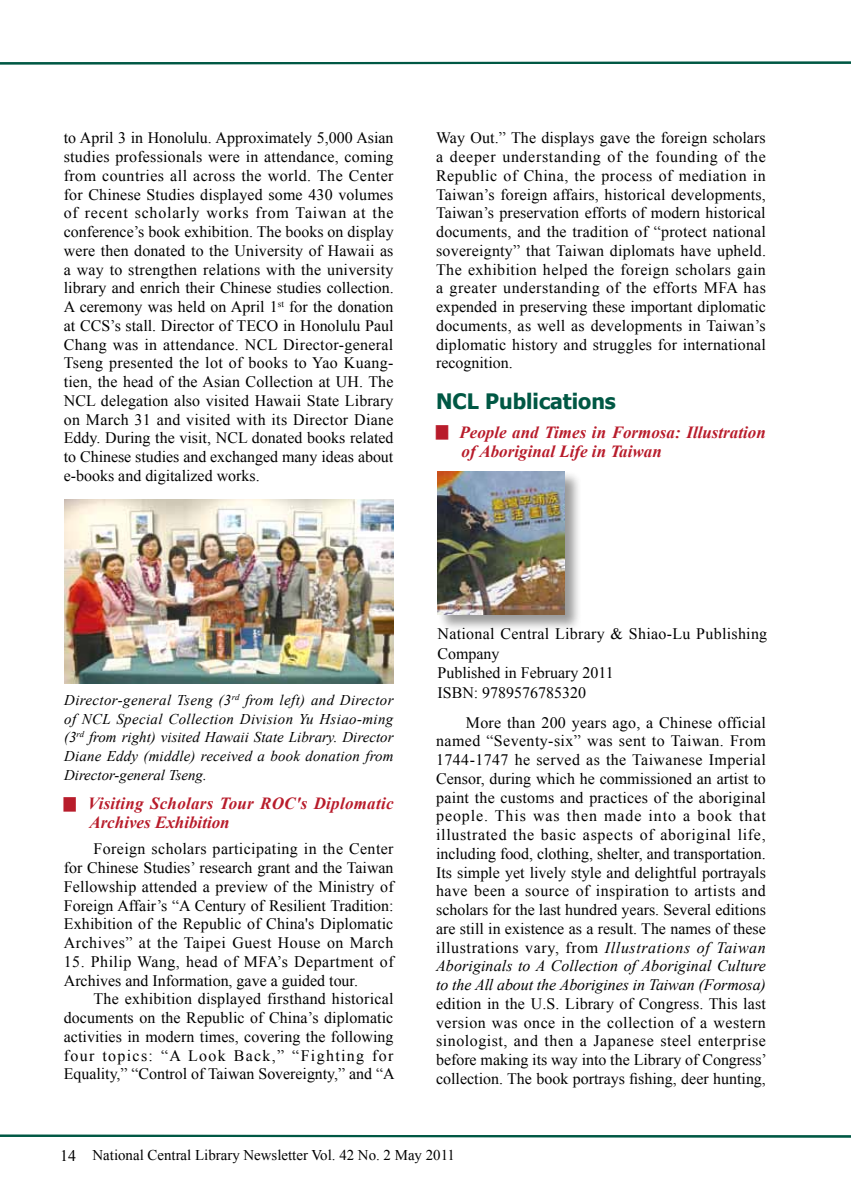
<style>
.page{position:relative;width:851px;height:1191px;background:#fff}
.page>*{position:absolute;margin:0;border:0;box-sizing:border-box;transform-origin:0 0}
.t1{font:700 21.3px "Tahoma";color:#005844}
.t2{font:italic 700 16.95px/18.8px "Times New Roman";color:#b81c2b}
.t3{font:15.9px/18.8px "Times New Roman";color:#000;text-align:justify}
.t4{font:italic 14.85px/18.8px "Times New Roman";letter-spacing:.015em;color:#000;text-align:justify}
.t5{font:14.85px "Times New Roman";color:#000}
.s1{font-size:11.85px}
.s2{font-style:italic}
.s3{font-size:15.9px}
</style>
<div class="page">
<svg style="left:0;top:61px;width:850px;height:4px"></svg>
<svg style="left:0;top:1134px;width:850px;height:4px"></svg>
<img style="left:64px;top:499px;width:329px;height:185px">
<div style="left:437px;top:470px;width:145px;height:162px;background:#000;opacity:.4"></div>
<img style="left:437px;top:471px;width:127px;height:143px">
<p class="t3" style="left:64px;top:128px;width:331px">to April 3 in Honolulu. Approximately 5,000 Asian studies professionals were in attendance, coming from countries all across the world. The Center for Chinese Studies displayed some 430 volumes of recent scholarly works from Taiwan at the conference’s book exhibition. The books on display were then donated to the University of Hawaii as a way to strengthen relations with the university library and enrich their Chinese studies collection.<br>A ceremony was held on April 1<sup>st</sup> for the donation at CCS’s stall. Director of TECO in Honolulu Paul Chang was in attendance. NCL Director-general Tseng presented the lot of books to Yao Kuang&shy;tien, the head of the Asian Collection at UH. The NCL delegation also visited Hawaii State Library on March 31 and visited with its Director Diane Eddy. During the visit, NCL donated books related to Chinese studies and exchanged many ideas about e-books and digitalized works.</p>
<p class="t3" style="left:436px;top:128px;width:331px">Way Out.” The displays gave the foreign scholars a deeper understanding of the founding of the Republic of China, the process of mediation in Taiwan’s foreign affairs, historical developments, Taiwan’s preservation efforts of modern historical documents, and the tradition of “protect national sovereignty” that Taiwan diplomats have upheld.<br>The exhibition helped the foreign scholars gain a greater understanding of the efforts MFA has expended in preserving these important diplomatic documents, as well as developments in Taiwan’s diplomatic history and struggles for international recognition.</p>
<h1 class="t1" style="left:436px;top:386px;width:181px">NCL Publications</h1>
<p class="t2" style="left:461px;top:422px;width:305px;text-indent:-26px"><span class="s1">█</span> People and Times in Formosa: Illustration of Aboriginal Life in Taiwan</p>
<p class="t4" style="left:64px;top:690px;width:331px">Director-general Tseng (3<sup>rd</sup> from left) and Director of NCL Special Collection Division Yu Hsiao-ming (3<sup>rd</sup> from right) visited Hawaii State Library. Director Diane Eddy (middle) received a book donation from Director-general Tseng.</p>
<p class="t2" style="left:89px;top:793px;width:306px;text-indent:-25px"><span class="s1">█</span> Visiting Scholars Tour ROC's Diplomatic<br>Archives Exhibition</p>
<p class="t3" style="left:64px;top:839px;width:331px;text-indent:30px">Foreign scholars participating in the Center for Chinese Studies’ research grant and the Taiwan Fellowship attended a preview of the Ministry of Foreign Affair’s “A Century of Resilient Tradition:<br>Exhibition of the Republic of China's Diplomatic Archives” at the Taipei Guest House on March</p>
<p class="t3" style="left:64px;top:952px;width:331px">15. Philip Wang, head of MFA’s Department of<br>Archives and Information, gave a guided tour.</p>
<p class="t3" style="left:64px;top:989px;width:332px;text-indent:30px">The exhibition displayed firsthand historical documents on the Republic of China’s diplomatic activities in modern times, covering the following four topics: “A Look Back,” “Fighting for Equality,” “Control of Taiwan Sovereignty,” and “A</p>
<p class="t3" style="left:437px;top:624px;width:331px;line-height:19.5px;text-align:left">National Central Library &amp; Shiao-Lu Publishing<br>Company<br>Published in February 2011<br>ISBN: 9789576785320</p>
<p class="t3" style="left:436px;top:712px;width:331px;text-indent:30px">More than 200 years ago, a Chinese official named “Seventy-six” was sent to Taiwan. From 1744-1747 he served as the Taiwanese Imperial Censor, during which he commissioned an artist to paint the customs and practices of the aboriginal people. This was then made into a book that illustrated the basic aspects of aboriginal life, including food, clothing, shelter, and transportation.<br>Its simple yet lively style and delightful portrayals have been a source of inspiration to artists and scholars for the last hundred years. Several editions are still in existence as a result. The names of these illustrations vary, from <span class="s2">Illustrations of Taiwan Aboriginals to A Collection of Aboriginal Culture to the All about the Aborigines in Taiwan (Formosa)</span></p>
<p class="t3" style="left:436px;top:994px;width:332px">edition in the U.S. Library of Congress. This last version was once in the collection of a western sinologist, and then a Japanese steel enterprise before making its way into the Library of Congress’ collection. The book portrays fishing, deer hunting,</p>
<p class="t5" style="left:60px;top:1144px;width:396px"><span class="s3">14</span> National Central Library Newsletter Vol. 42 No. 2 May 2011</p>
</div>
